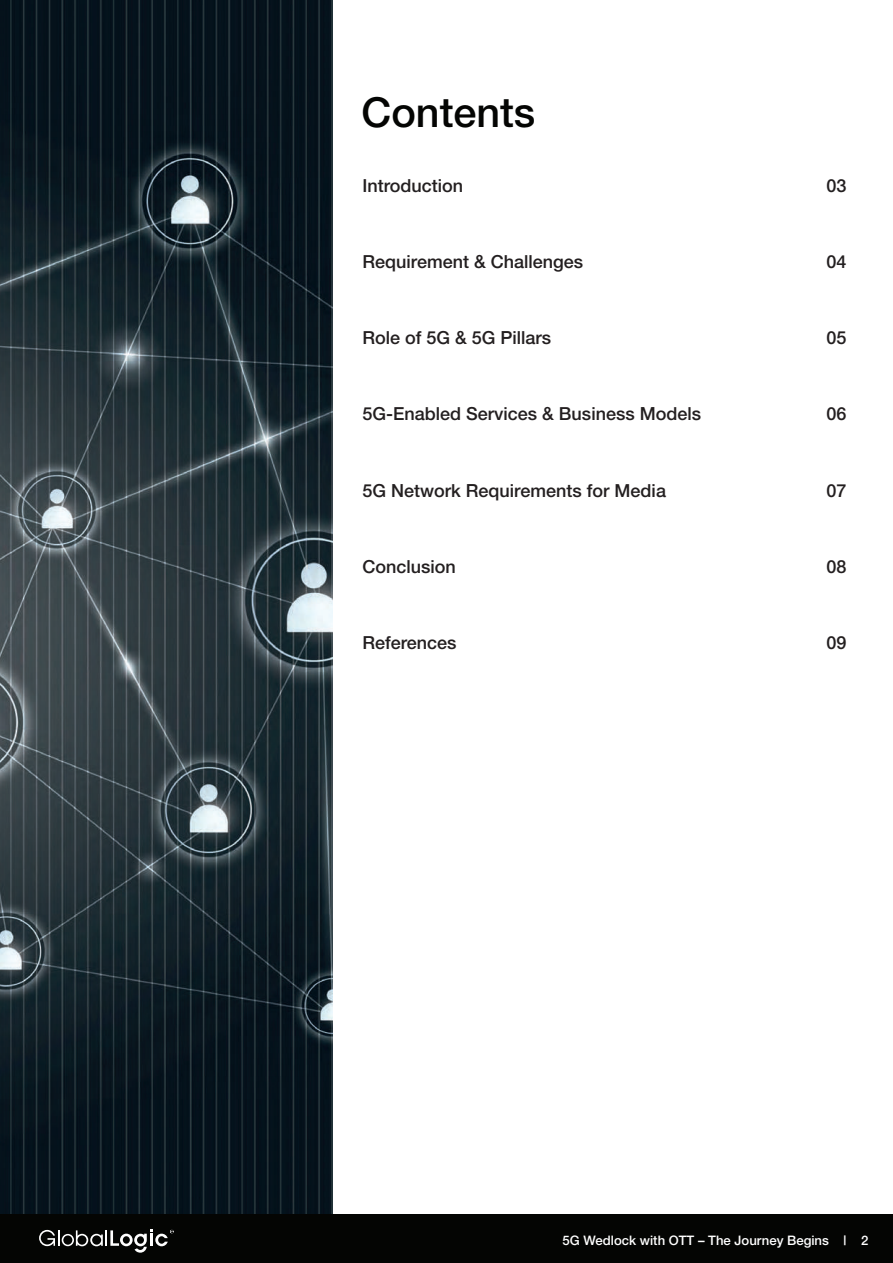
<style>
.page{position:relative;width:893px;height:1263px;background:#fff}
.page>*{position:absolute;margin:0;border:0;box-sizing:border-box;transform-origin:0 0}
.t1{font:500 41.4px "Helvetica Neue";color:#040503}
.t2{font:500 18px "Helvetica Neue";color:#231f20}
.t3{font:500 13.2px "Helvetica Neue";color:#fff}
</style>
<div class="page">
<img style="left:0;top:0;width:332px;height:1215px">
<div style="left:0;top:1215px;width:893px;height:48px;background:#040503"></div>
<svg style="left:39px;top:1229px;width:135px;height:24px"></svg>
<h1 class="t1" style="left:362px;top:88px;width:175px">Contents</h1>
<p class="t2" style="left:363px;top:175px;width:102px">Introduction</p>
<p class="t2" style="left:826px;top:175px;width:22px">03</p>
<p class="t2" style="left:363px;top:251px;width:222px">Requirement &amp; Challenges</p>
<p class="t2" style="left:826px;top:251px;width:22px">04</p>
<p class="t2" style="left:363px;top:327px;width:190px">Role of 5G &amp; 5G Pillars</p>
<p class="t2" style="left:826px;top:327px;width:22px">05</p>
<p class="t2" style="left:363px;top:403px;width:340px">5G-Enabled Services &amp; Business Models</p>
<p class="t2" style="left:826px;top:403px;width:22px">06</p>
<p class="t2" style="left:363px;top:479px;width:305px">5G Network Requirements for Media</p>
<p class="t2" style="left:826px;top:479px;width:22px">07</p>
<p class="t2" style="left:363px;top:556px;width:95px">Conclusion</p>
<p class="t2" style="left:826px;top:556px;width:22px">08</p>
<p class="t2" style="left:363px;top:632px;width:96px">References</p>
<p class="t2" style="left:826px;top:632px;width:22px">09</p>
<p class="t3" style="left:563px;top:1232px;width:307px">5G Wedlock with OTT – The Journey Begins | 2</p>
</div>
